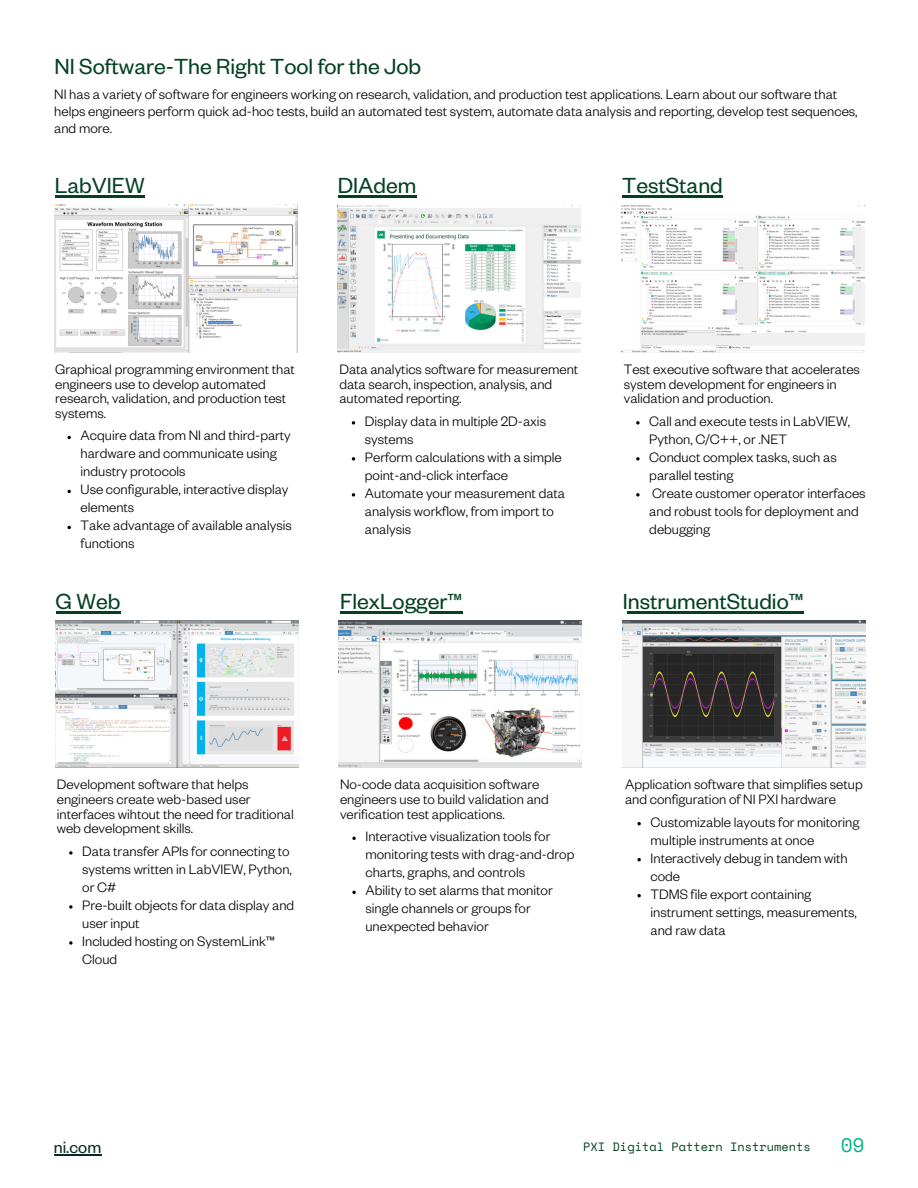
<style>
.page{position:relative;width:918px;height:1188px;background:#fff}
.page>*{position:absolute;margin:0;border:0;box-sizing:border-box;transform-origin:0 0}
.t1{font:24px "Founders Grotesk";color:#044123}
.t2{font:19.5px "Space Mono";color:#03b585}
.t3{font:18px "Founders Grotesk";color:#0a2b25}
.t4{font:300 15px/18px "Founders Grotesk";color:#000}
.t5{font:12px "Space Mono";color:#044123}
</style>
<div class="page">
<img style="left:55px;top:205px;width:243px;height:147px">
<img style="left:338px;top:205px;width:243px;height:147px">
<img style="left:621px;top:205px;width:243px;height:147px">
<hr style="left:55px;top:196px;width:90px;height:2px;background:#044123">
<hr style="left:338px;top:196px;width:78px;height:2px;background:#044123">
<hr style="left:622px;top:196px;width:101px;height:2px;background:#044123">
<svg style="left:352px;top:421px;width:3px;height:4px"></svg>
<svg style="left:352px;top:457px;width:3px;height:4px"></svg>
<svg style="left:352px;top:493px;width:3px;height:4px"></svg>
<svg style="left:636px;top:421px;width:4px;height:4px"></svg>
<svg style="left:636px;top:457px;width:4px;height:4px"></svg>
<svg style="left:636px;top:493px;width:4px;height:4px"></svg>
<hr style="left:56px;top:611px;width:64px;height:2px;background:#044123">
<hr style="left:340px;top:611px;width:123px;height:2px;background:#044123">
<hr style="left:628px;top:611px;width:176px;height:2px;background:#044123">
<svg style="left:69px;top:851px;width:4px;height:4px"></svg>
<svg style="left:69px;top:905px;width:4px;height:4px"></svg>
<svg style="left:69px;top:941px;width:4px;height:4px"></svg>
<svg style="left:352px;top:837px;width:4px;height:3px"></svg>
<svg style="left:352px;top:891px;width:4px;height:3px"></svg>
<svg style="left:637px;top:822px;width:4px;height:3px"></svg>
<svg style="left:637px;top:858px;width:4px;height:3px"></svg>
<svg style="left:637px;top:894px;width:4px;height:3px"></svg>
<img style="left:56px;top:620px;width:243px;height:148px">
<img style="left:339px;top:620px;width:243px;height:148px">
<img style="left:622px;top:620px;width:243px;height:148px">
<hr style="left:54px;top:1154px;width:47px;height:1px;background:#0a2b25">
<h1 class="t1" style="left:55px;top:59px;width:368px">NI Software-The Right Tool for the Job</h1>
<h3 class="t4" style="left:54px;top:89px;width:805px;line-height:16.8px">NI has a variety of software for engineers working on research, validation, and production test applications. Learn about our software that helps engineers perform quick ad-hoc tests, build an automated test system, automate data analysis and reporting, develop test sequences, and more.</h3>
<h1 class="t1" style="left:55px;top:178px;width:91px">LabVIEW</h1>
<h3 class="t1" style="left:338px;top:178px;width:80px">DIAdem</h3>
<p class="t1" style="left:622px;top:178px;width:102px">TestStand</p>
<p class="t4" style="left:55px;top:365px;width:241px;line-height:14.7px">Graphical programming environment that engineers use to develop automated research, validation, and production test systems.</p>
<p class="t4" style="left:81px;top:429px;width:212px">Acquire data from NI and third-party hardware and communicate using industry protocols</p>
<h1 class="t4" style="left:81px;top:483px;width:209px">Use configurable, interactive display elements</h1>
<h3 class="t4" style="left:81px;top:519px;width:213px">Take advantage of available analysis functions</h3>
<p class="t4" style="left:339px;top:365px;width:240px;line-height:14.7px">Data analytics software for measurement data search, inspection, analysis, and automated reporting.</p>
<p class="t4" style="left:365px;top:415px;width:183px">Display data in multiple 2D-axis systems</p>
<p class="t4" style="left:365px;top:451px;width:198px">Perform calculations with a simple point-and-click interface</p>
<h1 class="t4" style="left:365px;top:487px;width:202px">Automate your measurement data analysis workflow, from import to analysis</h1>
<h3 class="t4" style="left:624px;top:365px;width:238px;line-height:14.7px">Test executive software that accelerates system development for engineers in validation and production.</h3>
<p class="t4" style="left:649px;top:415px;width:203px">Call and execute tests in LabVIEW,<br>Python, C/C++, or .NET</p>
<p class="t4" style="left:649px;top:451px;width:189px">Conduct complex tasks, such as parallel testing</p>
<p class="t4" style="left:649px;top:487px;width:218px">Create customer operator interfaces and robust tools for deployment and debugging</p>
<h1 class="t1" style="left:56px;top:594px;width:66px">G Web</h1>
<h3 class="t1" style="left:340px;top:594px;width:124px">FlexLogger™</h3>
<p class="t1" style="left:623px;top:594px;width:183px">InstrumentStudio™</p>
<p class="t4" style="left:57px;top:780px;width:238px;line-height:14.7px">Development software that helps engineers create web-based user interfaces wihtout the need for traditional web development skills.</p>
<h1 class="t4" style="left:82px;top:845px;width:211px">Data transfer APIs for connecting to systems written in LabVIEW, Python, or C#</h1>
<h3 class="t4" style="left:82px;top:899px;width:214px">Pre-built objects for data display and user input</h3>
<p class="t4" style="left:82px;top:935px;width:194px">Included hosting on SystemLink™<br>Cloud</p>
<p class="t4" style="left:340px;top:780px;width:210px;line-height:14.7px">No-code data acquisition software engineers use to build validation and verification test applications.</p>
<p class="t4" style="left:365px;top:830px;width:210px">Interactive visualization tools for monitoring tests with drag-and-drop charts, graphs, and controls</p>
<h1 class="t4" style="left:365px;top:884px;width:189px">Ability to set alarms that monitor single channels or groups for unexpected behavior</h1>
<h3 class="t4" style="left:625px;top:780px;width:239px;line-height:14.7px">Application software that simplifies setup and configuration of NI PXI hardware</h3>
<p class="t4" style="left:651px;top:816px;width:210px">Customizable layouts for monitoring multiple instruments at once</p>
<p class="t4" style="left:651px;top:852px;width:199px">Interactively debug in tandem with code</p>
<p class="t4" style="left:651px;top:888px;width:208px">TDMS file export containing instrument settings, measurements, and raw data</p>
<p class="t3" style="left:54px;top:1142px;width:49px">ni.com</p>
<h2 class="t5" style="left:583px;top:1138px;width:229px">PXI Digital Pattern Instruments</h2>
<p class="t2" style="left:841px;top:1130px;width:25px">09</p>
</div>
